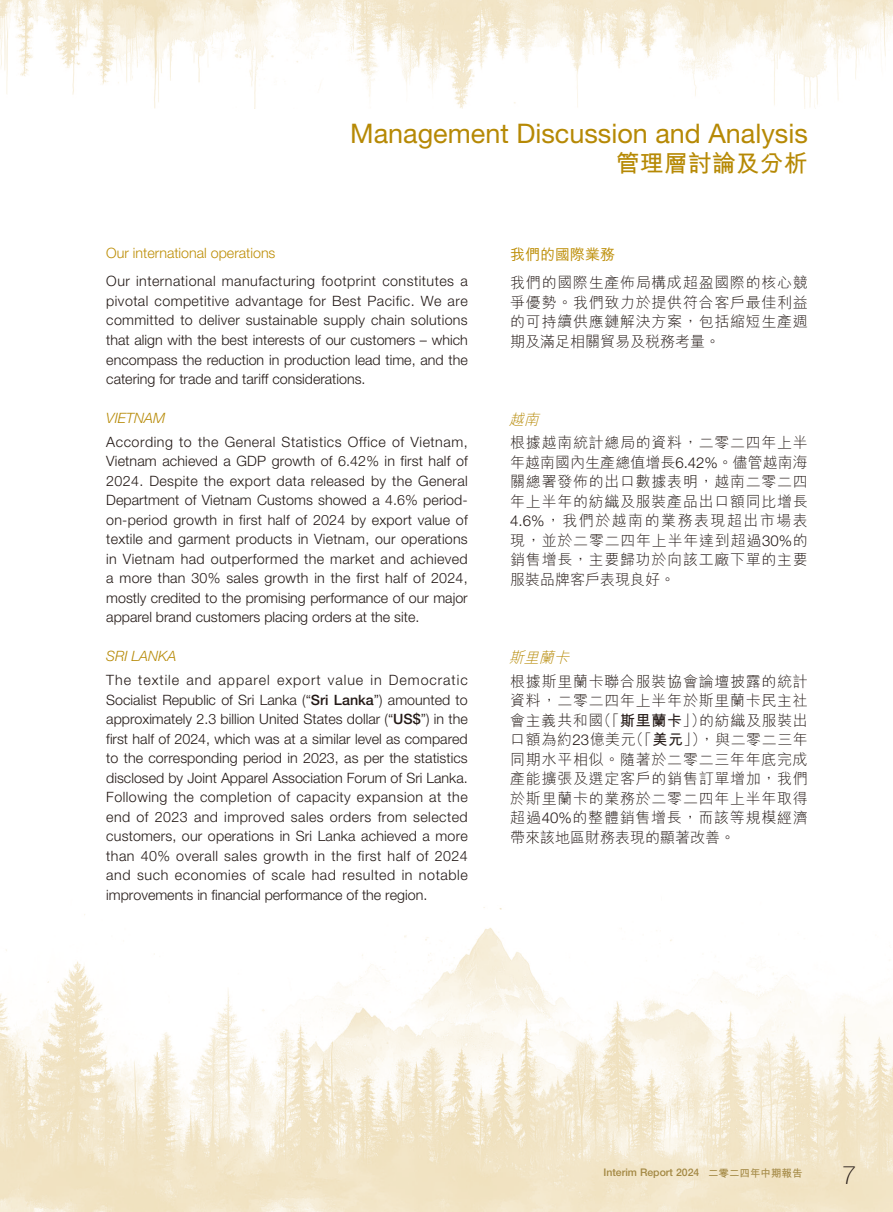
<style>
.page{position:relative;width:893px;height:1212px;background:#fff}
.page>*{position:absolute;margin:0;border:0;box-sizing:border-box;transform-origin:0 0}
.t1{font:27px "Helvetica Neue LT Std";color:#b68905}
.t2{font:100 25.5px "Helvetica Neue LT Std";color:#231916}
.t3{font:24px "M Hei HK Bold E Ten B5 H";color:#b68905}
.t4{font:15px/19.5px "M Hei HK Light E Ten B5 H";letter-spacing:.045em;color:#231916;text-align:justify}
.t5{font:15px "M Hei HK Medium E Ten B5 H";color:#bd8e07}
.t6{font:italic 15px "M Hei HK Light E Ten B5 H";color:#b68905}
.t7{font:300 14.25px/19.5px "Helvetica Neue LT Std";color:#231916;text-align:justify}
.t8{font:300 14.25px "Helvetica Neue LT Std";color:#bd8e07}
.t9{font:italic 300 14.25px "Helvetica Neue LT Std";color:#b68905}
.t10{font:500 10.5px "Helvetica Neue LT Std";color:#a38843}
.s1{font-weight:500}
.s2{font-family:"Helvetica Neue LT Std";font-weight:300}
.s3{font-family:"M Hei HK Bold E Ten B5 H"}
.s4{font-family:"M Hei HK Bold E Ten B5 H";font-weight:400}
</style>
<div class="page">
<img style="left:0;top:0;width:893px;height:108px">
<img style="left:0;top:907px;width:893px;height:305px">
<h1 class="t1" style="left:350px;top:123px;width:459px">Management Discussion and Analysis</h1>
<h3 class="t3" style="left:616px;top:154px;width:193px">管理層討論及分析</h3>
<p class="t8" style="left:106px;top:248px;width:171px">Our international operations</p>
<p class="t7" style="left:106px;top:273px;width:363px">Our international manufacturing footprint constitutes a pivotal competitive advantage for Best Pacific. We are committed to deliver sustainable supply chain solutions that align with the best interests of our customers – which encompass the reduction in production lead time, and the catering for trade and tariff considerations.</p>
<p class="t9" style="left:106px;top:413px;width:60px">VIETNAM</p>
<p class="t7" style="left:106px;top:434px;width:363px">According to the General Statistics Office of Vietnam, Vietnam achieved a GDP growth of 6.42% in first half of 2024. Despite the export data released by the General Department of Vietnam Customs showed a 4.6% period&shy;on-period growth in first half of 2024 by export value of textile and garment products in Vietnam, our operations in Vietnam had outperformed the market and achieved a more than 30% sales growth in the first half of 2024, mostly credited to the promising performance of our major apparel brand customers placing orders at the site.</p>
<p class="t9" style="left:106px;top:651px;width:72px">SRI LANKA</p>
<p class="t7" style="left:106px;top:672px;width:363px">The textile and apparel export value in Democratic Socialist Republic of Sri Lanka (“<span class="s1">Sri Lanka</span>”) amounted to approximately 2.3 billion United States dollar (“<span class="s1">US$</span>”) in the first half of 2024, which was at a similar level as compared to the corresponding period in 2023, as per the statistics disclosed by Joint Apparel Association Forum of Sri Lanka.<br>Following the completion of capacity expansion at the end of 2023 and improved sales orders from selected customers, our operations in Sri Lanka achieved a more than 40% overall sales growth in the first half of 2024 and such economies of scale had resulted in notable improvements in financial performance of the region.</p>
<p class="t5" style="left:510px;top:249px;width:106px">我們的國際業務</p>
<p class="t4" style="left:510px;top:275px;width:299px">我們的國際生產佈局構成超盈國際的核心競爭優勢。我們致力於提供符合客戶最佳利益的可持續供應鏈解決方案，包括縮短生產週期及滿足相關貿易及稅務考量。</p>
<p class="t6" style="left:509px;top:413px;width:36px">越南</p>
<p class="t4" style="left:510px;top:435px;width:299px">根據越南統計總局的資料，二零二四年上半年越南國內生產總值增長<span class="s2">6.42%</span>。儘管越南海關總署發佈的出口數據表明，越南二零二四年上半年的紡織及服裝產品出口額同比增長<span class="s2">4.6%</span>，我們於越南的業務表現超出市場表現，並於二零二四年上半年達到超過<span class="s2">30%</span>的銷售增長，主要歸功於向該工廠下單的主要服裝品牌客戶表現良好。</p>
<p class="t6" style="left:509px;top:651px;width:66px">斯里蘭卡</p>
<p class="t4" style="left:510px;top:673px;width:299px">根據斯里蘭卡聯合服裝協會論壇披露的統計資料，二零二四年上半年於斯里蘭卡民主社會主義共和國（「<span class="s3">斯里蘭卡</span>」）的紡織及服裝出口額為約<span class="s2">23</span>億美元（「<span class="s3">美元</span>」），與二零二三年同期水平相似。隨著於二零二三年年底完成產能擴張及選定客戶的銷售訂單增加，我們於斯里蘭卡的業務於二零二四年上半年取得超過<span class="s2">40%</span>的整體銷售增長，而該等規模經濟帶來該地區財務表現的顯著改善。</p>
<p class="t10" style="left:603px;top:1169px;width:201px">Interim Report 2024 <span class="s4">二零二四年中期報告</span></p>
<h2 class="t2" style="left:842px;top:1165px;width:16px">7</h2>
</div>
